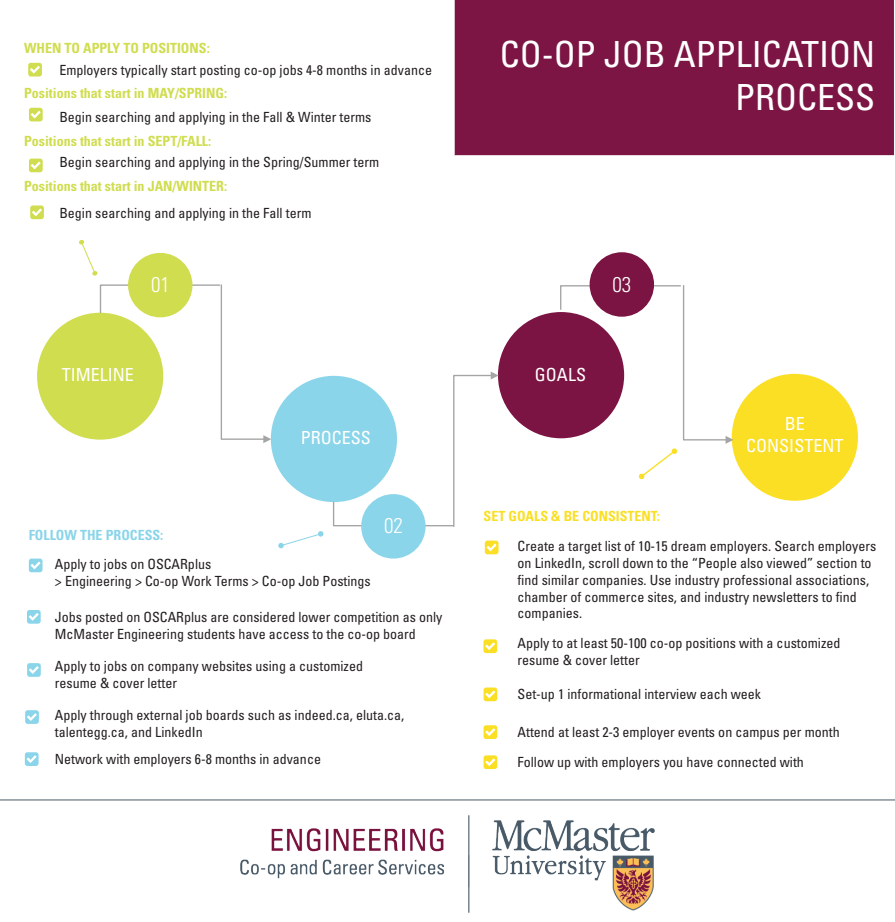
<style>
.page{position:relative;width:895px;height:922px;background:#fff}
.page>*{position:absolute;margin:0;border:0;box-sizing:border-box;transform-origin:0 0}
.t1{font:condensed 36px/43.2px "Univers LT Std";color:#fff;text-align:right}
.t2{font:300 condensed 21.3px "Univers LT Std";color:#fff}
.t3{font:condensed 18px/21.6px "Univers LT Std";color:#fff;text-align:center}
.t4{font:condensed 14px/16.8px "Univers LT Std";color:#231f20}
.t5{font:700 condensed 14px "Univers LT Std";color:#d0dd4f}
.t6{font:700 condensed 14px "Univers LT Std";color:#fadf25}
.t7{font:700 condensed 14px "Univers LT Std";color:#8ad5e9}
</style>
<div class="page">
<div style="left:454px;top:0;width:440px;height:156px;background:#7c1543"></div>
<div style="left:37px;top:313px;width:126px;height:127px;background:#d0dd4f;border-radius:50%"></div>
<div style="left:271px;top:376px;width:126px;height:126px;background:#8ad5e9;border-radius:50%"></div>
<div style="left:498px;top:312px;width:126px;height:126px;background:#7b1442;border-radius:50%"></div>
<div style="left:731px;top:374px;width:126px;height:127px;background:#fadf25;border-radius:50%"></div>
<div style="left:128px;top:253px;width:64px;height:64px;background:#d0dd4f;border-radius:50%"></div>
<div style="left:361px;top:494px;width:64px;height:65px;background:#8ad5e9;border-radius:50%"></div>
<div style="left:589px;top:252px;width:65px;height:65px;background:#7b1442;border-radius:50%"></div>
<svg style="left:99px;top:283px;width:172px;height:160px"></svg>
<svg style="left:332px;top:371px;width:166px;height:157px"></svg>
<svg style="left:28px;top:63px;width:14px;height:14px"></svg>
<svg style="left:29px;top:108px;width:14px;height:13px"></svg>
<svg style="left:29px;top:159px;width:14px;height:13px"></svg>
<svg style="left:30px;top:205px;width:14px;height:14px"></svg>
<svg style="left:29px;top:559px;width:14px;height:13px"></svg>
<svg style="left:27px;top:610px;width:14px;height:14px"></svg>
<svg style="left:27px;top:663px;width:14px;height:14px"></svg>
<svg style="left:485px;top:541px;width:13px;height:13px"></svg>
<svg style="left:483px;top:639px;width:14px;height:14px"></svg>
<svg style="left:483px;top:687px;width:14px;height:14px"></svg>
<svg style="left:483px;top:725px;width:14px;height:14px"></svg>
<svg style="left:25px;top:710px;width:14px;height:14px"></svg>
<svg style="left:483px;top:755px;width:14px;height:14px"></svg>
<svg style="left:559px;top:284px;width:174px;height:195px"></svg>
<svg style="left:278px;top:531px;width:46px;height:18px"></svg>
<svg style="left:79px;top:240px;width:19px;height:36px"></svg>
<svg style="left:25px;top:752px;width:14px;height:14px"></svg>
<img style="left:240px;top:816px;width:414px;height:96px">
<p class="t5" style="left:24px;top:39px;width:187px">WHEN TO APPLY TO POSITIONS:</p>
<p class="t4" style="left:59px;top:61px;width:374px">Employers typically start posting co-op jobs 4-8 months in advance</p>
<p class="t5" style="left:24px;top:84px;width:205px">Positions that start in MAY/SPRING:</p>
<p class="t5" style="left:24px;top:132px;width:189px">Positions that start in SEPT/FALL:</p>
<p class="t5" style="left:24px;top:178px;width:205px">Positions that start in JAN/WINTER:</p>
<p class="t4" style="left:59px;top:108px;width:313px">Begin searching and applying in the Fall &amp; Winter terms</p>
<p class="t4" style="left:59px;top:154px;width:321px">Begin searching and applying in the Spring/Summer term</p>
<p class="t4" style="left:59px;top:204px;width:253px">Begin searching and applying in the Fall term</p>
<h2 class="t2" style="left:151px;top:272px;width:20px">01</h2>
<p class="t3" style="left:62px;top:363px;width:74px">TIMELINE</p>
<p class="t3" style="left:301px;top:427px;width:72px">PROCESS</p>
<p class="t7" style="left:29px;top:527px;width:136px">FOLLOW THE PROCESS:</p>
<p class="t4" style="left:55px;top:556px;width:317px">Apply to jobs on OSCARplus<br>&gt; Engineering &gt; Co-op Work Terms &gt; Co-op Job Postings</p>
<h2 class="t2" style="left:384px;top:513px;width:20px">02</h2>
<p class="t4" style="left:55px;top:608px;width:389px">Jobs posted on OSCARplus are considered lower competition as only<br>McMaster Engineering students have access to the co-op board</p>
<p class="t4" style="left:55px;top:658px;width:309px">Apply to jobs on company websites using a customized resume &amp; cover letter</p>
<p class="t4" style="left:55px;top:707px;width:351px">Apply through external job boards such as indeed.ca, eluta.ca, talentegg.ca, and LinkedIn</p>
<h1 class="t1" style="left:499px;top:32px;width:377px">CO-OP JOB APPLICATION<br>PROCESS</h1>
<h2 class="t2" style="left:612px;top:271px;width:20px">03</h2>
<p class="t3" style="left:535px;top:363px;width:52px">GOALS</p>
<p class="t3" style="left:746px;top:413px;width:99px">BE<br>CONSISTENT</p>
<p class="t6" style="left:483px;top:507px;width:178px">SET GOALS &amp; BE CONSISTENT:</p>
<p class="t4" style="left:517px;top:538px;width:360px">Create a target list of 10-15 dream employers. Search employers on LinkedIn, scroll down to the “People also viewed” section to find similar companies. Use industry professional associations, chamber of commerce sites, and industry newsletters to find companies.</p>
<p class="t4" style="left:517px;top:634px;width:324px">Apply to at least 50-100 co-op positions with a customized resume &amp; cover letter</p>
<p class="t4" style="left:517px;top:686px;width:245px">Set-up 1 informational interview each week</p>
<p class="t4" style="left:517px;top:723px;width:323px">Attend at least 2-3 employer events on campus per month</p>
<p class="t4" style="left:55px;top:750px;width:267px">Network with employers 6-8 months in advance</p>
<p class="t4" style="left:517px;top:753px;width:288px">Follow up with employers you have connected with</p>
</div>
